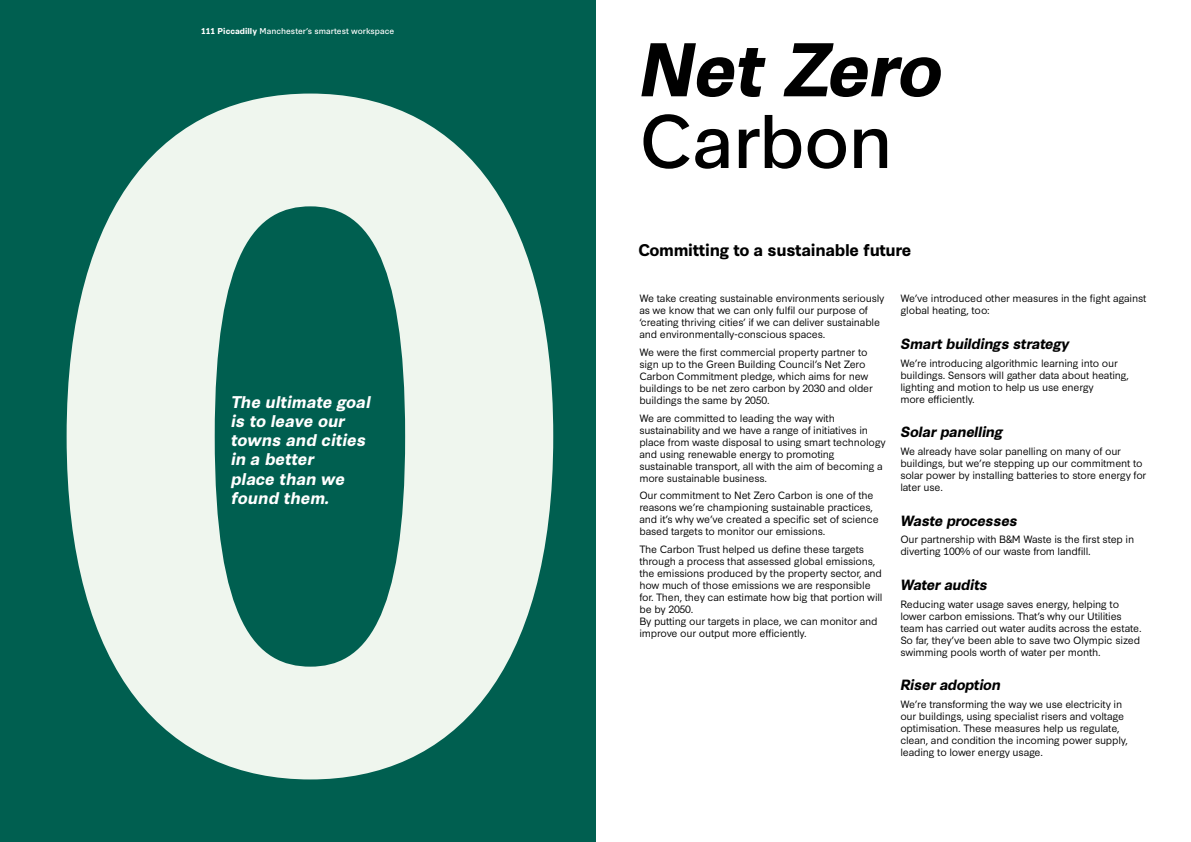
<style>
.page{position:relative;width:1191px;height:842px;background:#fff}
.page>*{position:absolute;margin:0;border:0;box-sizing:border-box;transform-origin:0 0}
.t1{font:700 902.4px "Synthese";color:#eff6ee}
.t2{font:italic 700 71.7px "Synthese";letter-spacing:-.02em;color:#000}
.t3{font:71.7px "Synthese";letter-spacing:-.025em;color:#000}
.t4{font:italic 700 16px/19.2px "Synthese";color:#fff}
.t5{font:700 16px "Synthese";letter-spacing:-.02em;color:#000}
.t6{font:italic 700 14px "Synthese";letter-spacing:-.02em;color:#000}
.t7{font:10px/12px "Synthese";letter-spacing:-.02em;color:#000}
.t8{font:8px "Synthese";color:#fff}
.s1{font-weight:700}
</style>
<div class="page">
<div style="left:0;top:0;width:595px;height:842px;background:#005f50"></div>
<p class="t8" style="left:201px;top:25px;width:195px"><span class="s1">111 Piccadilly</span> Manchester’s smartest workspace</p>
<h1 class="t1" style="left:47px;top:-276px;width:528px">0</h1>
<h3 class="t4" style="left:231px;top:391px;width:141px">The ultimate goal is to leave our towns and cities in a better<br>place than we found them.</h3>
<h2 class="t2" style="left:638px;top:13px;width:306px">Net Zero</h2>
<h2 class="t3" style="left:638px;top:83px;width:256px">Carbon</h2>
<h3 class="t5" style="left:638px;top:237px;width:275px">Committing to a sustainable future</h3>
<p class="t7" style="left:639px;top:292px;width:247px">We take creating sustainable environments seriously as we know that we can only fulfil our purpose of ‘creating thriving cities’ if we can deliver sustainable and environmentally-conscious spaces.</p>
<p class="t7" style="left:639px;top:345px;width:235px">We were the first commercial property partner to sign up to the Green Building Council’s Net Zero Carbon Commitment pledge, which aims for new buildings to be net zero carbon by 2030 and older buildings the same by 2050.</p>
<p class="t7" style="left:639px;top:411px;width:248px">We are committed to leading the way with sustainability and we have a range of initiatives in place from waste disposal to using smart technology and using renewable energy to promoting sustainable transport, all with the aim of becoming a more sustainable business.</p>
<p class="t7" style="left:639px;top:489px;width:241px">Our commitment to Net Zero Carbon is one of the reasons we’re championing sustainable practices, and it’s why we’ve created a specific set of science based targets to monitor our emissions.</p>
<p class="t7" style="left:639px;top:542px;width:245px">The Carbon Trust helped us define these targets through a process that assessed global emissions, the emissions produced by the property sector, and how much of those emissions we are responsible for. Then, they can estimate how big that portion will be by 2050.<br>By putting our targets in place, we can monitor and improve our output more efficiently.</p>
<p class="t7" style="left:900px;top:292px;width:248px">We’ve introduced other measures in the fight against global heating, too:</p>
<h3 class="t6" style="left:900px;top:333px;width:171px">Smart buildings strategy</h3>
<p class="t7" style="left:900px;top:356px;width:230px">We’re introducing algorithmic learning into our buildings. Sensors will gather data about heating, lighting and motion to help us use energy<br>more efficiently.</p>
<h3 class="t6" style="left:900px;top:421px;width:104px">Solar panelling</h3>
<p class="t7" style="left:900px;top:444px;width:248px">We already have solar panelling on many of our buildings, but we’re stepping up our commitment to solar power by installing batteries to store energy for later use.</p>
<h3 class="t6" style="left:900px;top:509px;width:119px">Waste processes</h3>
<p class="t7" style="left:900px;top:533px;width:235px">Our partnership with B&amp;M Waste is the first step in diverting 100% of our waste from landfill.</p>
<h3 class="t6" style="left:900px;top:574px;width:89px">Water audits</h3>
<p class="t7" style="left:900px;top:597px;width:243px">Reducing water usage saves energy, helping to lower carbon emissions. That’s why our Utilities team has carried out water audits across the estate.<br>So far, they’ve been able to save two Olympic sized swimming pools worth of water per month.</p>
<h3 class="t6" style="left:900px;top:674px;width:102px">Riser adoption</h3>
<p class="t7" style="left:900px;top:697px;width:229px">We’re transforming the way we use electricity in our buildings, using specialist risers and voltage optimisation. These measures help us regulate, clean, and condition the incoming power supply,</p>
<p class="t7" style="left:900px;top:745px;width:144px">leading to lower energy usage.</p>
</div>
